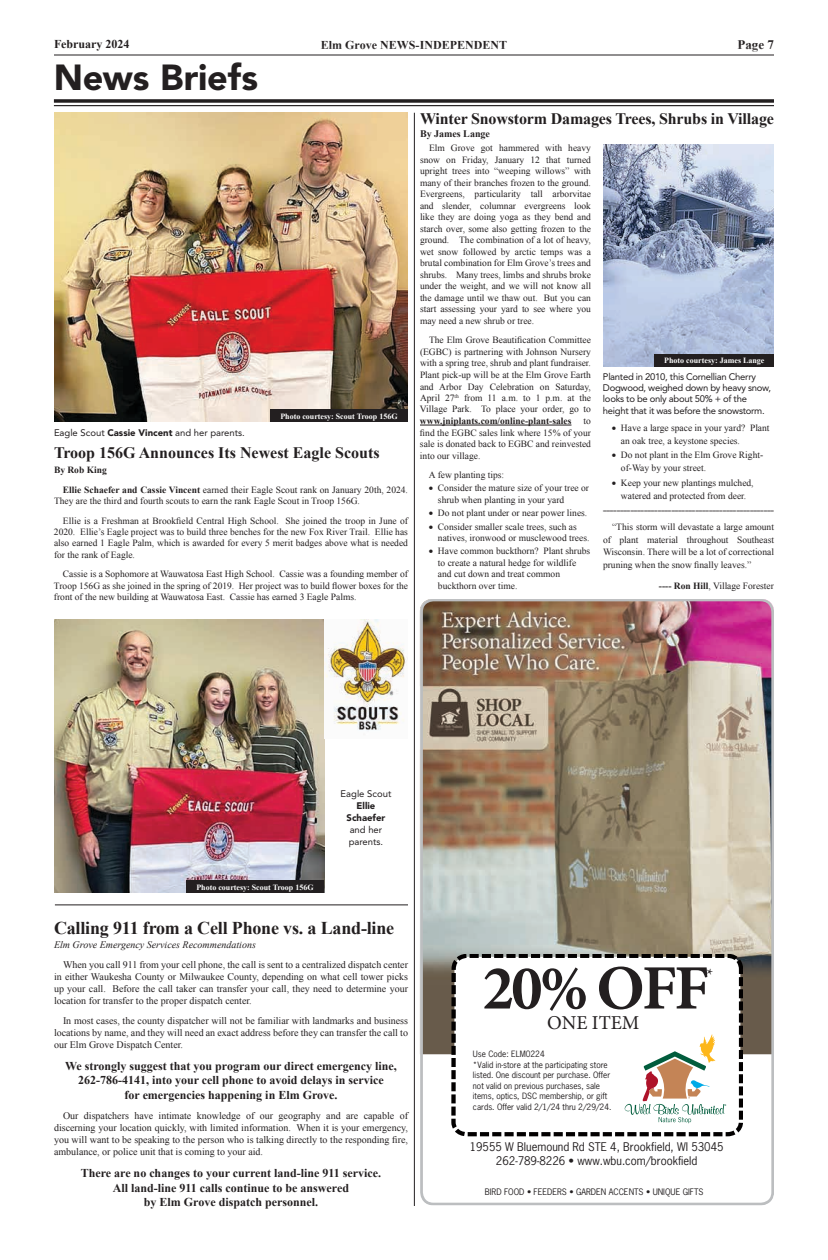
<style>
.page{position:relative;width:828px;height:1260px;background:#fff}
.page>*{position:absolute;margin:0;border:0;box-sizing:border-box;transform-origin:0 0}
.t1{font:700 63.2px "Minion Pro";color:#231f20}
.t2{font:900 36px "Avenir LT Std";letter-spacing:-.005em;color:#231f20}
.t3{font:19.7px "Minion Pro";color:#231f20}
.t4{font:700 18px "Times New Roman";letter-spacing:-.01em;color:#231f20}
.t5{font:16.9px "Minion Pro";color:#231f20}
.t6{font:700 16px "Times New Roman";letter-spacing:-.01em;color:#231f20}
.t7{font:700 13px "Times New Roman";color:#231f20}
.t8{font:700 12px/14.4px "Times New Roman";color:#231f20;text-align:center}
.t9{font:11.2px/14.1px "News Gothic Std";color:#231f20;text-align:center}
.t10{font:10px/12px "Times New Roman";color:#231f20;text-align:justify}
.t11{font:italic 10px "Times New Roman";color:#231f20}
.t12{font:700 10px "Times New Roman";color:#231f20}
.t13{font:9.5px/11.5px "Times New Roman";color:#231f20}
.t14{font:9.5px/11.4px "Avenir LT Std";letter-spacing:-.03em;color:#231f20}
.t15{font:9.5px/12px "Avenir LT Std";color:#231f20}
.t16{font:700 9.5px "Times New Roman";color:#231f20}
.t17{font:900 9.5px/12px "Avenir LT Std";color:#231f20;text-align:center}
.t18{font:8.4px "News Gothic Std";color:#231f20}
.t19{font:8.2px/10.5px "News Gothic Std";color:#231f20}
.t20{font:700 8px "Times New Roman";color:#fff}
.t21{font:700 6px "Times New Roman";color:#231f20}
.s1{font-weight:900}
.s2{font-weight:700}
</style>
<div class="page">
<svg style="left:54px;top:99px;width:720px;height:4px;background:#3e3a3b"></svg>
<hr style="left:54px;top:105px;width:720px;height:1px;background:#231f20">
<img style="left:420px;top:599px;width:354px;height:606px">
<svg style="left:451px;top:954px;width:292px;height:182px"></svg>
<svg style="left:625px;top:1034px;width:101px;height:89px"></svg>
<hr style="left:414px;top:113px;width:1px;height:1093px;background:#231f20">
<hr style="left:55px;top:905px;width:353px;height:1px;background:#231f20">
<img style="left:54px;top:113px;width:354px;height:309px">
<img style="left:54px;top:619px;width:270px;height:274px">
<img style="left:324px;top:619px;width:84px;height:112px">
<img style="left:603px;top:144px;width:171px;height:223px">
<div style="left:270px;top:410px;width:138px;height:12px;background:#231f20"></div>
<div style="left:186px;top:881px;width:138px;height:12px;background:#231f20"></div>
<div style="left:655px;top:355px;width:119px;height:12px;background:#231f20"></div>
<hr style="left:420px;top:425px;width:151px;height:1px;background:#231f20">
<hr style="left:54px;top:54px;width:720px;height:2px;background:#231f20">
<p class="t8" style="left:54px;top:36px;width:77px">February 2024</p>
<p class="t8" style="left:321px;top:37px;width:188px">Elm Grove NEWS-INDEPENDENT</p>
<h3 class="t7" style="left:738px;top:35px;width:38px">Page 7</h3>
<h2 class="t2" style="left:54px;top:56px;width:206px">News Briefs</h2>
<p class="t15" style="left:54px;top:426px;width:192px">Eagle Scout <span class="s1">Cassie Vincent</span> and her parents.</p>
<p class="t20" style="left:280px;top:410px;width:119px">Photo courtesy: Scout Troop 156G</p>
<h3 class="t6" style="left:54px;top:442px;width:327px">Troop 156G Announces Its Newest Eagle Scouts</h3>
<p class="t13" style="left:63px;top:460px;width:347px;line-height:19.4px;text-indent:-9px"><span class="s2">By Rob King<br>Ellie Schaefer and Cassie Vincent</span> earned their Eagle Scout rank on January 20th, 2024.</p>
<p class="t13" style="left:63px;top:491px;width:346px;line-height:19.4px;text-indent:-9px">They are the third and fourth scouts to earn the rank Eagle Scout in Troop 156G.<br>Ellie is a Freshman at Brookfield Central High School. She joined the troop in June of</p>
<p class="t13" style="left:54px;top:526px;width:356px;text-align:justify">2020. Ellie’s Eagle project was to build three benches for the new Fox River Trail. Ellie has also earned 1 Eagle Palm, which is awarded for every 5 merit badges above what is needed for the rank of Eagle.</p>
<p class="t13" style="left:54px;top:568px;width:356px;text-align:justify;text-indent:9px">Cassie is a Sophomore at Wauwatosa East High School. Cassie was a founding member of Troop 156G as she joined in the spring of 2019. Her project was to build flower boxes for the front of the new building at Wauwatosa East. Cassie has earned 3 Eagle Palms.</p>
<h3 class="t6" style="left:420px;top:107px;width:355px">Winter Snowstorm Damages Trees, Shrubs in Village</h3>
<p class="t12" style="left:420px;top:127px;width:71px">By James Lange</p>
<p class="t13" style="left:420px;top:142px;width:173px;text-align:justify;text-indent:9px">Elm Grove got hammered with heavy snow on Friday, January 12 that turned upright trees into “weeping willows” with many of their branches frozen to the ground.<br>Evergreens, particularity tall arborvitae and slender, columnar evergreens look like they are doing yoga as they bend and starch over, some also getting frozen to the ground. The combination of a lot of heavy, wet snow followed by arctic temps was a brutal combination for Elm Grove’s trees and shrubs. Many trees, limbs and shrubs broke under the weight, and we will not know all the damage until we thaw out. But you can start assessing your yard to see where you may need a new shrub or tree.</p>
<p class="t13" style="left:420px;top:334px;width:173px;text-align:justify;text-indent:9px">The Elm Grove Beautification Committee (EGBC) is partnering with Johnson Nursery with a spring tree, shrub and plant fundraiser.<br>Plant pick-up will be at the Elm Grove Earth and Arbor Day Celebration on Saturday, April 27<sup>th</sup> from 11 a.m. to 1 p.m. at the Village Park. To place your order, go to</p>
<p class="t16" style="left:420px;top:414px;width:153px">www.jniplants.com/online-plant-sales</p>
<p class="t13" style="left:420px;top:415px;width:173px;text-align:justify;text-indent:164px">to find the EGBC sales link where 15% of your sale is donated back to EGBC and reinvested into our village.</p>
<p class="t13" style="left:429px;top:469px;width:77px">A few planting tips:</p>
<p class="t13" style="left:438px;top:482px;width:153px;text-indent:-9px">• Consider the mature size of your tree or shrub when planting in your yard</p>
<p class="t13" style="left:429px;top:507px;width:160px">• Do not plant under or near power lines.</p>
<p class="t13" style="left:438px;top:521px;width:153px;text-indent:-9px">• Consider smaller scale trees, such as natives, ironwood or musclewood trees.</p>
<p class="t13" style="left:438px;top:545px;width:154px;text-indent:-9px">• Have common buckthorn? Plant shrubs to create a natural hedge for wildlife and cut down and treat common buckthorn over time.</p>
<p class="t20" style="left:664px;top:355px;width:102px">Photo courtesy: James Lange</p>
<p class="t14" style="left:603px;top:371px;width:170px">Planted in 2010, this Cornellian Cherry Dogwood, weighed down by heavy snow, looks to be only about 50% + of the height that it was before the snowstorm.</p>
<p class="t13" style="left:621px;top:421px;width:150px;line-height:12.8px;text-indent:-9px">• Have a large space in your yard? Plant an oak tree, a keystone species.</p>
<p class="t13" style="left:621px;top:449px;width:144px;line-height:12.8px;text-indent:-9px">• Do not plant in the Elm Grove Right&shy;of-Way by your street.</p>
<p class="t13" style="left:612px;top:476px;width:143px;line-height:12.8px;text-align:center">• Keep your new plantings mulched, watered and protected from deer.</p>
<p class="t21" style="left:603px;top:507px;width:172px">==================================================</p>
<p class="t13" style="left:603px;top:520px;width:173px;line-height:12.8px;text-align:justify;text-indent:9px">“This storm will devastate a large amount of plant material throughout Southeast Wisconsin. There will be a lot of correctional pruning when the snow finally leaves.”</p>
<p class="t13" style="left:659px;top:580px;width:117px"><span class="s2">---- Ron Hill</span>, Village Forester</p>
<p class="t20" style="left:196px;top:881px;width:119px">Photo courtesy: Scout Troop 156G</p>
<p class="t15" style="left:341px;top:788px;width:52px">Eagle Scout</p>
<p class="t17" style="left:347px;top:800px;width:40px">Ellie<br>Schaefer</p>
<p class="t15" style="left:349px;top:824px;width:36px">and her parents.</p>
<h3 class="t4" style="left:54px;top:915px;width:342px">Calling 911 from a Cell Phone vs. a Land-line</h3>
<p class="t11" style="left:54px;top:937px;width:203px">Elm Grove Emergency Services Recommendations</p>
<p class="t10" style="left:54px;top:958px;width:356px;text-indent:9px">When you call 911 from your cell phone, the call is sent to a centralized dispatch center in either Waukesha County or Milwaukee County, depending on what cell tower picks up your call. Before the call taker can transfer your call, they need to determine your location for transfer to the proper dispatch center.</p>
<p class="t10" style="left:54px;top:1014px;width:356px;text-indent:9px">In most cases, the county dispatcher will not be familiar with landmarks and business locations by name, and they will need an exact address before they can transfer the call to our Elm Grove Dispatch Center.</p>
<p class="t8" style="left:65px;top:1058px;width:333px">We strongly suggest that you program our direct emergency line,<br>262-786-4141, into your cell phone to avoid delays in service<br>for emergencies happening in Elm Grove.</p>
<p class="t10" style="left:54px;top:1109px;width:356px;text-indent:9px">Our dispatchers have intimate knowledge of our geography and are capable of discerning your location quickly, with limited information. When it is your emergency, you will want to be speaking to the person who is talking directly to the responding fire, ambulance, or police unit that is coming to your aid.</p>
<p class="t8" style="left:81px;top:1166px;width:302px">There are no changes to your current land-line 911 service.<br>All land-line 911 calls continue to be answered<br>by Elm Grove dispatch personnel.</p>
<h1 class="t1" style="left:482px;top:944px;width:228px">20% OFF</h1>
<h3 class="t5" style="left:706px;top:964px;width:8px">*</h3>
<h3 class="t3" style="left:547px;top:1009px;width:94px">ONE ITEM</h3>
<p class="t19" style="left:473px;top:1049px;width:140px">Use Code: ELM0224<br>*Valid in-store at the participating store listed. One discount per purchase. Offer not valid on previous purchases, sale items, optics, DSC membership, or gift cards. Offer valid 2/1/24 thru 2/29/24.</p>
<p class="t9" style="left:470px;top:1140px;width:256px">19555 W Bluemound Rd STE 4, Brookfield, WI 53045<br>262-789-8226 • www.wbu.com/brookfield</p>
<p class="t18" style="left:485px;top:1186px;width:220px">BIRD FOOD • FEEDERS • GARDEN ACCENTS • UNIQUE GIFTS</p>
</div>
